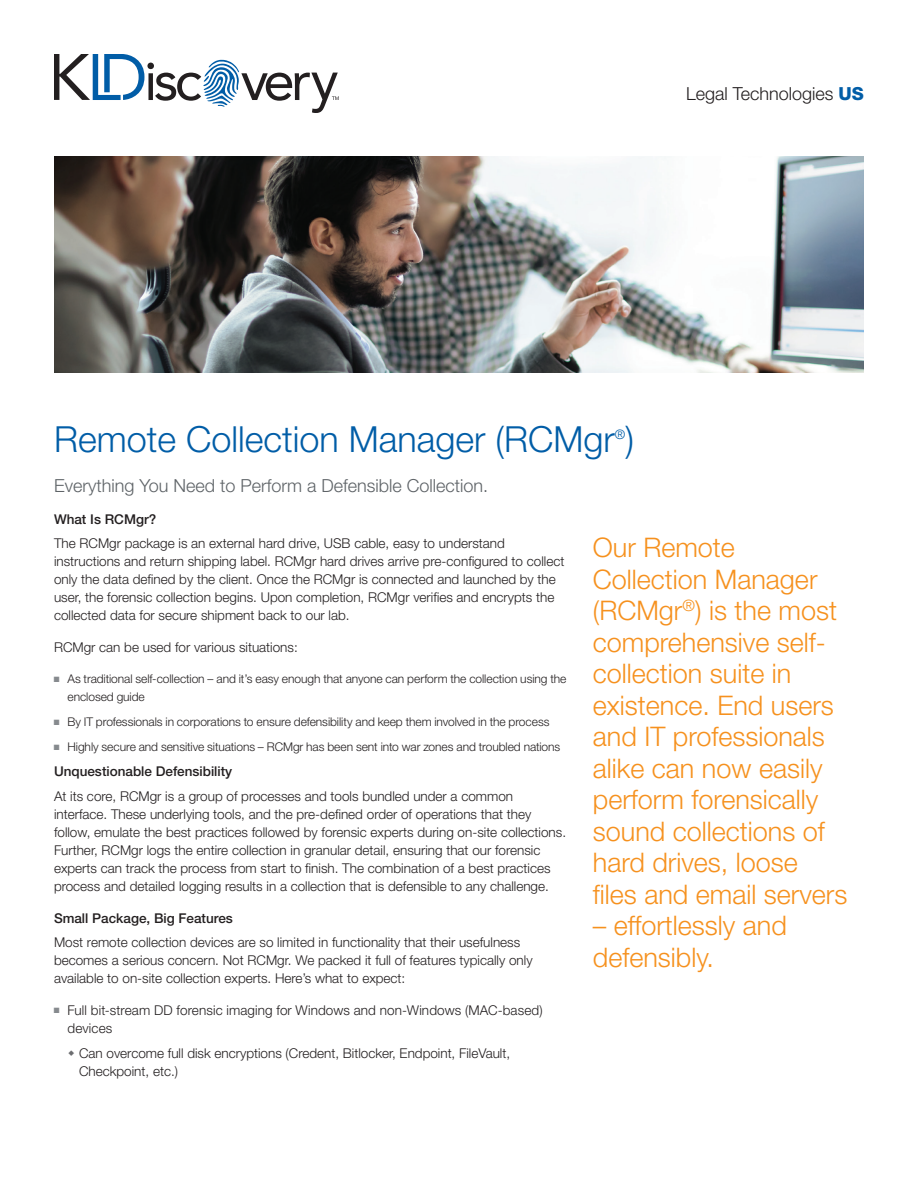
<style>
.page{position:relative;width:918px;height:1188px;background:#fff}
.page>*{position:absolute;margin:0;border:0;box-sizing:border-box;transform-origin:0 0}
.t1{font:300 36px "Helvetica Neue LT Std";color:#015da7}
.t2{font:300 27px/31.5px "Helvetica Neue LT Std";color:#f6911e}
.t3{font:300 18px "Helvetica Neue LT Std";color:#5e6367}
.t4{font:300 18px "Helvetica Neue LT Std";color:#231f20}
.t5{font:300 13.5px/18px "Helvetica Neue LT Std";color:#231f20}
.t6{font:500 13.5px "Helvetica Neue LT Std";color:#231f20}
.t7{font:300 13.05px "Helvetica Neue LT Std";color:#015da7}
.t8{font:300 12px/18px "Helvetica Neue LT Std";letter-spacing:-.005em;color:#231f20}
.s1{font-weight:800;color:#015da7}
</style>
<div class="page">
<svg style="left:54px;top:54px;width:285px;height:59px"></svg>
<img style="left:54px;top:157px;width:810px;height:216px">
<h3 class="t4" style="left:686px;top:83px;width:179px">Legal Technologies <span class="s1">US</span></h3>
<h1 class="t1" style="left:54px;top:417px;width:582px">Remote Collection Manager (RCMgr )</h1>
<p class="t7" style="left:615px;top:426px;width:12px">®</p>
<h3 class="t3" style="left:54px;top:475px;width:436px">Everything You Need to Perform a Defensible Collection.</h3>
<p class="t6" style="left:54px;top:511px;width:104px">What Is RCMgr?</p>
<p class="t5" style="left:54px;top:534px;width:512px">The RCMgr package is an external hard drive, USB cable, easy to understand instructions and return shipping label. RCMgr hard drives arrive pre-configured to collect only the data defined by the client. Once the RCMgr is connected and launched by the user, the forensic collection begins. Upon completion, RCMgr verifies and encrypts the collected data for secure shipment back to our lab.</p>
<p class="t5" style="left:54px;top:638px;width:245px">RCMgr can be used for various situations:</p>
<p class="t8" style="left:68px;top:670px;width:500px">As traditional self-collection – and it’s easy enough that anyone can perform the collection using the enclosed guide</p>
<p class="t8" style="left:68px;top:709px;width:494px;line-height:25px">By IT professionals in corporations to ensure defensibility and keep them involved in the process<br>Highly secure and sensitive situations – RCMgr has been sent into war zones and troubled nations</p>
<p class="t6" style="left:54px;top:764px;width:180px">Unquestionable Defensibility</p>
<p class="t5" style="left:54px;top:787px;width:514px">At its core, RCMgr is a group of processes and tools bundled under a common interface. These underlying tools, and the pre-defined order of operations that they follow, emulate the best practices followed by forensic experts during on-site collections.<br>Further, RCMgr logs the entire collection in granular detail, ensuring that our forensic experts can track the process from start to finish. The combination of a best practices process and detailed logging results in a collection that is defensible to any challenge.</p>
<p class="t6" style="left:54px;top:910px;width:180px">Small Package, Big Features</p>
<p class="t5" style="left:54px;top:933px;width:480px">Most remote collection devices are so limited in functionality that their usefulness becomes a serious concern. Not RCMgr. We packed it full of features typically only available to on-site collection experts. Here’s what to expect:</p>
<p class="t5" style="left:68px;top:1001px;width:477px">Full bit-stream DD forensic imaging for Windows and non-Windows (MAC-based) devices</p>
<p class="t5" style="left:79px;top:1044px;width:433px">Can overcome full disk encryptions (Credent, Bitlocker, Endpoint, FileVault,<br>Checkpoint, etc.)</p>
<p class="t2" style="left:593px;top:531px;width:256px">Our Remote<br>Collection Manager (RCMgr<sup>®</sup>) is the most comprehensive self&shy;collection suite in existence. End users and IT professionals alike can now easily perform forensically sound collections of hard drives, loose files and email servers</p>
<h2 class="t2" style="left:593px;top:909px;width:196px">– effortlessly and defensibly.</h2>
</div>
